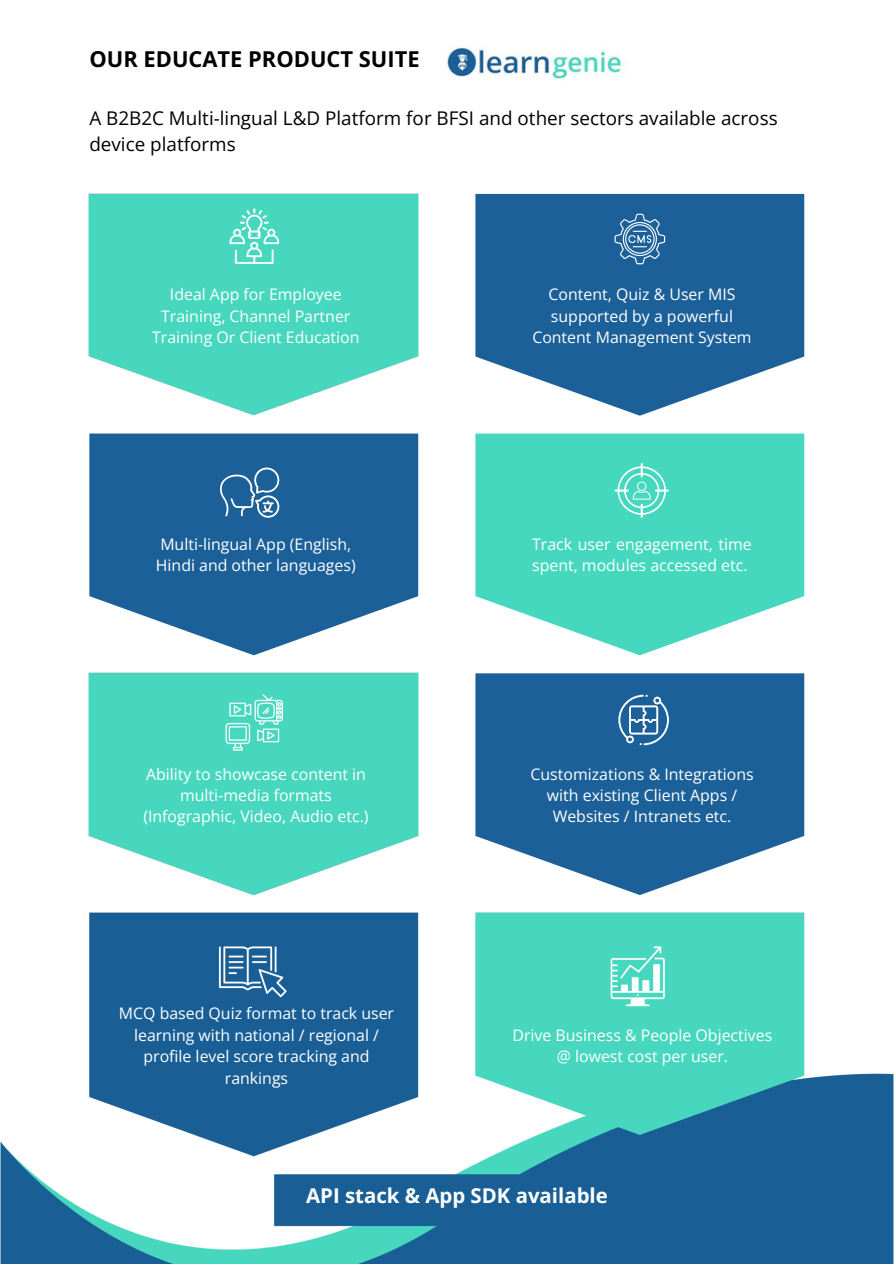
<style>
.page{position:relative;width:894px;height:1264px;background:#fff}
.page>*{position:absolute;margin:0;border:0;box-sizing:border-box;transform-origin:0 0}
.t1{font:700 21.9px "Open Sans";color:#000}
.t2{font:700 20.4px "Open Sans";color:#fff}
.t3{font:18.9px/25.8px "Open Sans";color:#000}
.t4{font:15.9px/21.3px "Open Sans";color:#fff;text-align:center}
</style>
<div class="page">
<img style="left:447px;top:47px;width:175px;height:32px">
<svg style="left:89px;top:433px;width:329px;height:222px;background:#3b76a6"></svg>
<svg style="left:220px;top:467px;width:59px;height:50px;background:#467eab"></svg>
<img style="left:88px;top:193px;width:331px;height:223px">
<img style="left:88px;top:672px;width:331px;height:224px">
<img style="left:0;top:912px;width:893px;height:351px">
<svg style="left:475px;top:433px;width:329px;height:222px;background:#60ddc8"></svg>
<svg style="left:614px;top:463px;width:54px;height:54px;background:#69dfcb"></svg>
<svg style="left:475px;top:673px;width:329px;height:222px;background:#3a76a6"></svg>
<svg style="left:618px;top:694px;width:50px;height:51px;background:#5185b0"></svg>
<svg style="left:475px;top:194px;width:329px;height:222px;background:#3b76a6"></svg>
<svg style="left:614px;top:214px;width:51px;height:50px;background:#4a81ad"></svg>
<p class="t1" style="left:89px;top:44px;width:331px">OUR EDUCATE PRODUCT SUITE</p>
<p class="t3" style="left:89px;top:104px;width:689px">A B2B2C Multi-lingual L&amp;D Platform for BFSI and other sectors available across device platforms</p>
<p class="t4" style="left:152px;top:283px;width:209px">Ideal App for Employee<br>Training, Channel Partner<br>Training Or Client Education</p>
<h1 class="t4" style="left:156px;top:533px;width:201px;text-align:left">Multi-lingual App (English,<br>Hindi and other languages)</h1>
<h3 class="t4" style="left:143px;top:762px;width:227px">Ability to showcase content in multi-media formats (Infographic, Video, Audio etc.)</h3>
<p class="t4" style="left:119px;top:1002px;width:276px">MCQ based Quiz format to track user learning with national / regional / profile level score tracking and rankings</p>
<p class="t4" style="left:532px;top:283px;width:221px">Content, Quiz &amp; User MIS supported by a powerful<br>Content Management System</p>
<p class="t4" style="left:532px;top:533px;width:221px;text-align:left">Track user engagement, time spent, modules accessed etc.</p>
<p class="t4" style="left:530px;top:762px;width:224px">Customizations &amp; Integrations with existing Client Apps /<br>Websites / Intranets etc.</p>
<p class="t4" style="left:512px;top:1023px;width:261px">Drive Business &amp; People Objectives @ lowest cost per user.</p>
<p class="t2" style="left:306px;top:1181px;width:303px">API stack &amp; App SDK available</p>
</div>
